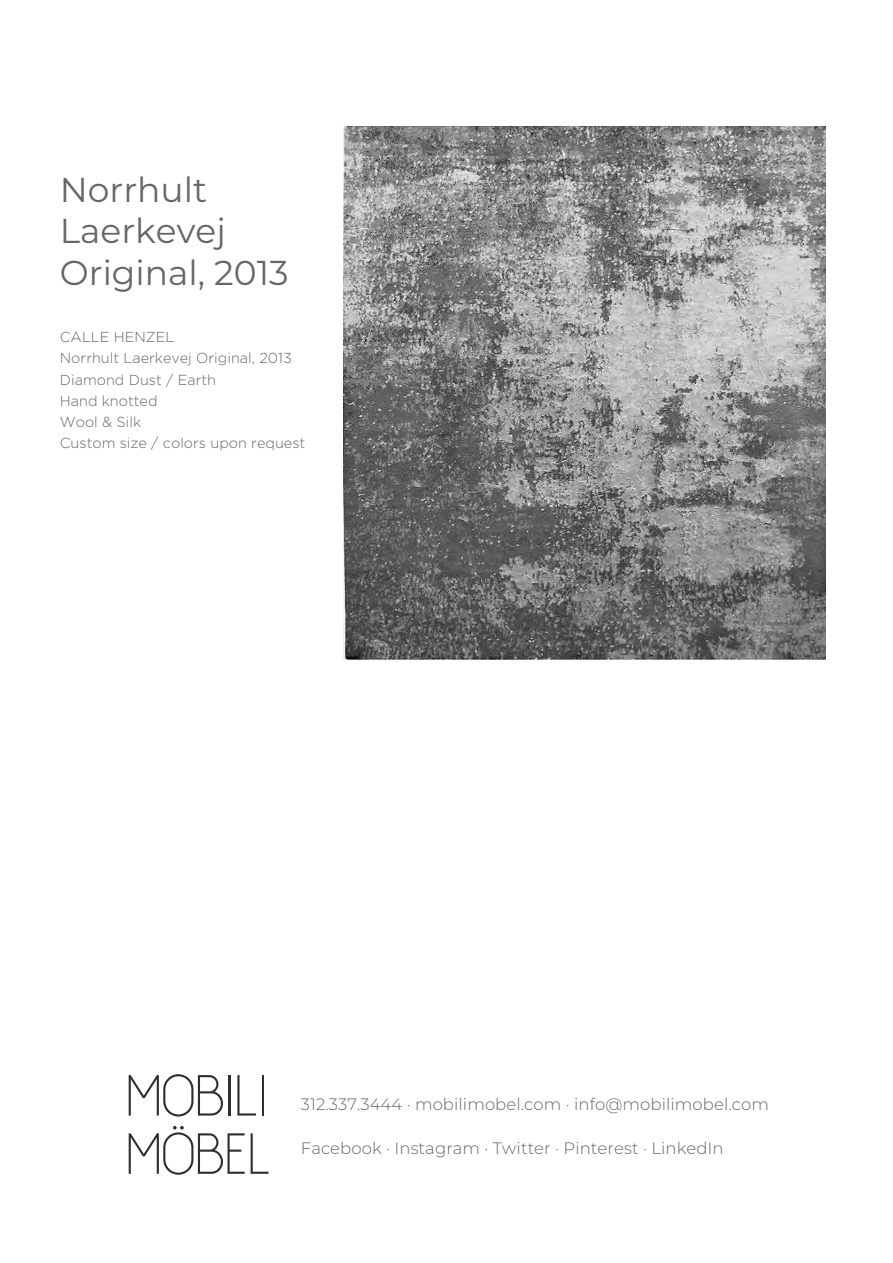
<style>
.page{position:relative;width:893px;height:1263px;background:#fff}
.page>*{position:absolute;margin:0;border:0;box-sizing:border-box;transform-origin:0 0}
.t1{font:34.5px/41.4px "Montserrat";color:#666}
.t2{font:300 16.5px "Montserrat";letter-spacing:.005em;color:#666}
.t3{font:300 14.4px/21.3px "Gotham";color:#666}
</style>
<div class="page">
<hr style="left:262px;top:1075px;width:2px;height:40px;background:#2f2f2f">
<hr style="left:228px;top:1075px;width:2px;height:40px;background:#2f2f2f">
<svg style="left:237px;top:1075px;width:19px;height:40px"></svg>
<svg style="left:129px;top:1074px;width:94px;height:42px"></svg>
<svg style="left:251px;top:1133px;width:17px;height:41px"></svg>
<svg style="left:129px;top:1126px;width:116px;height:49px"></svg>
<img style="left:344px;top:126px;width:482px;height:533px">
<h1 class="t1" style="left:60px;top:168px;width:230px">Norrhult<br>Laerkevej<br>Original, 2013</h1>
<p class="t3" style="left:60px;top:326px;width:247px">CALLE HENZEL<br>Norrhult Laerkevej Original, 2013<br>Diamond Dust / Earth<br>Hand knotted<br>Wool &amp; Silk<br>Custom size / colors upon request</p>
<p class="t2" style="left:301px;top:1092px;width:470px">312.337.3444 · mobilimobel.com · info@mobilimobel.com</p>
<p class="t2" style="left:301px;top:1136px;width:424px">Facebook · Instagram · Twitter · Pinterest · LinkedIn</p>
</div>
